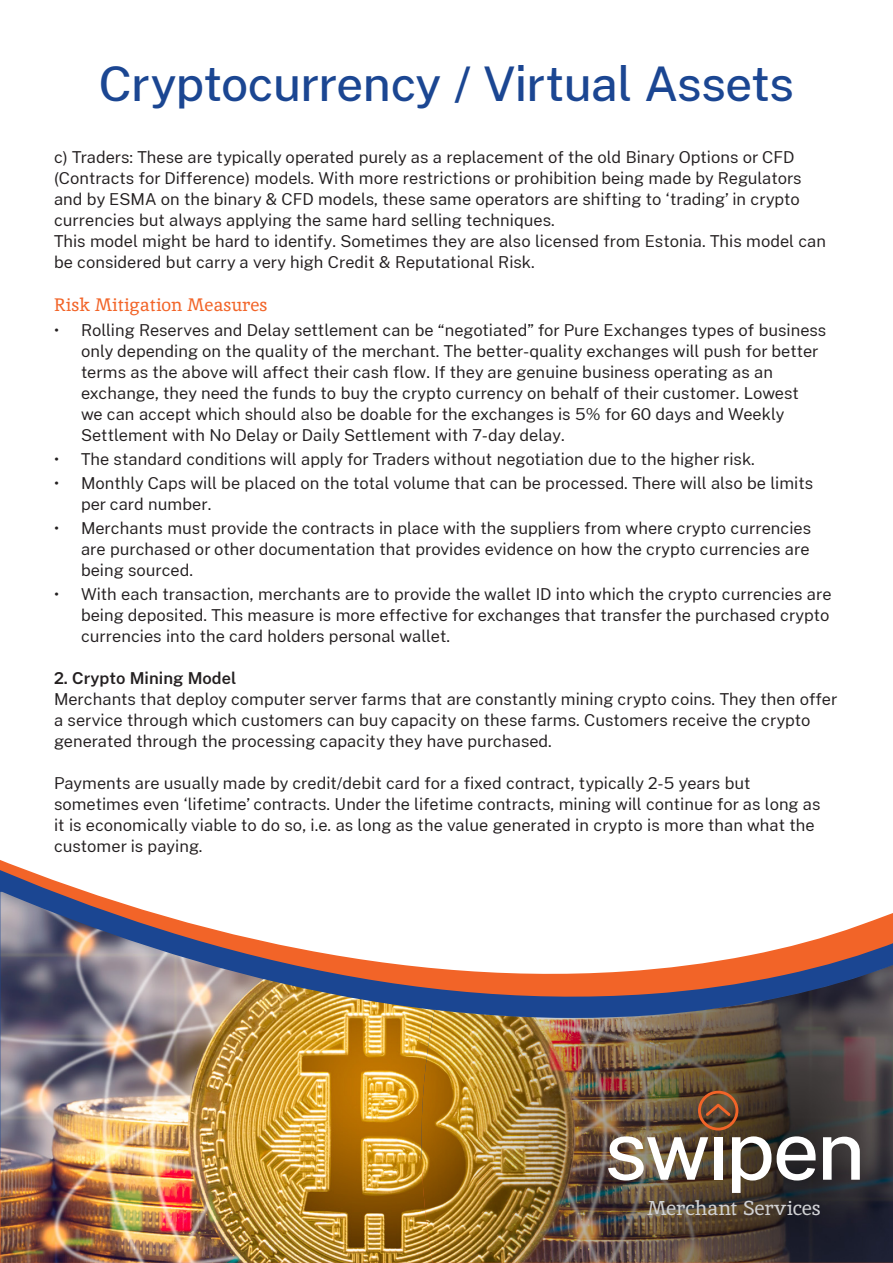
<style>
.page{position:relative;width:893px;height:1263px;background:#fff}
.page>*{position:absolute;margin:0;border:0;box-sizing:border-box;transform-origin:0 0}
.t1{font:500 48px "Cheyenne Sans";letter-spacing:-.015em;color:#1b4692}
.t2{font:20.1px "Inika";letter-spacing:-.02em;color:#d1d2d4}
.t3{font:18px "Inika";color:#f26428}
.t4{font:16.5px/21px "Cheyenne Sans";color:#231f20}
.t5{font:600 16.5px "Cheyenne Sans";color:#231f20}
</style>
<div class="page">
<svg style="left:0;top:860px;width:88px;height:32px"></svg>
<img style="left:0;top:892px;width:893px;height:371px">
<img style="left:422px;top:965px;width:471px;height:298px">
<img style="left:608px;top:1136px;width:100px;height:44px">
<div style="left:714px;top:1137px;width:8px;height:43px;background:#fff"></div>
<svg style="left:732px;top:1136px;width:39px;height:57px"></svg>
<svg style="left:777px;top:1136px;width:39px;height:44px"></svg>
<svg style="left:823px;top:1137px;width:37px;height:43px"></svg>
<svg style="left:698px;top:1091px;width:40px;height:39px;background:#7e4c2c"></svg>
<p class="t1" style="left:99px;top:54px;width:696px">Cryptocurrency / Virtual Assets</p>
<p class="t4" style="left:54px;top:146px;width:749px">c) Traders: These are typically operated purely as a replacement of the old Binary Options or CFD (Contracts for Difference) models. With more restrictions or prohibition being made by Regulators and by ESMA on the binary &amp; CFD models, these same operators are shifting to ‘trading’ in crypto currencies but always applying the same hard selling techniques.</p>
<p class="t4" style="left:54px;top:230px;width:773px">This model might be hard to identify. Sometimes they are also licensed from Estonia. This model can be considered but carry a very high Credit &amp; Reputational Risk.</p>
<p class="t3" style="left:54px;top:292px;width:215px">Risk Mitigation Measures</p>
<p class="t4" style="left:81px;top:319px;width:747px;text-indent:-27px">• Rolling Reserves and Delay settlement can be “negotiated” for Pure Exchanges types of business only depending on the quality of the merchant. The better-quality exchanges will push for better terms as the above will affect their cash flow. If they are genuine business operating as an exchange, they need the funds to buy the crypto currency on behalf of their customer. Lowest<br>we can accept which should also be doable for the exchanges is 5% for 60 days and Weekly Settlement with No Delay or Daily Settlement with 7-day delay.</p>
<p class="t4" style="left:54px;top:448px;width:702px">• The standard conditions will apply for Traders without negotiation due to the higher risk.</p>
<p class="t4" style="left:81px;top:472px;width:734px;text-indent:-27px">• Monthly Caps will be placed on the total volume that can be processed. There will also be limits per card number.</p>
<p class="t4" style="left:81px;top:517px;width:732px;text-align:justify;text-indent:-27px">• Merchants must provide the contracts in place with the suppliers from where crypto currencies are purchased or other documentation that provides evidence on how the crypto currencies are being sourced.</p>
<p class="t4" style="left:81px;top:583px;width:752px;text-indent:-27px">• With each transaction, merchants are to provide the wallet ID into which the crypto currencies are being deposited. This measure is more effective for exchanges that transfer the purchased crypto currencies into the card holders personal wallet.</p>
<p class="t5" style="left:54px;top:668px;width:184px">2. Crypto Mining Model</p>
<p class="t4" style="left:54px;top:688px;width:785px">Merchants that deploy computer server farms that are constantly mining crypto coins. They then offer a service through which customers can buy capacity on these farms. Customers receive the crypto generated through the processing capacity they have purchased.</p>
<p class="t4" style="left:54px;top:772px;width:768px">Payments are usually made by credit/debit card for a fixed contract, typically 2-5 years but sometimes even ‘lifetime’ contracts. Under the lifetime contracts, mining will continue for as long as it is economically viable to do so, i.e. as long as the value generated in crypto is more than what the customer is paying.</p>
<p class="t2" style="left:647px;top:1195px;width:175px">Merchant Services</p>
</div>
